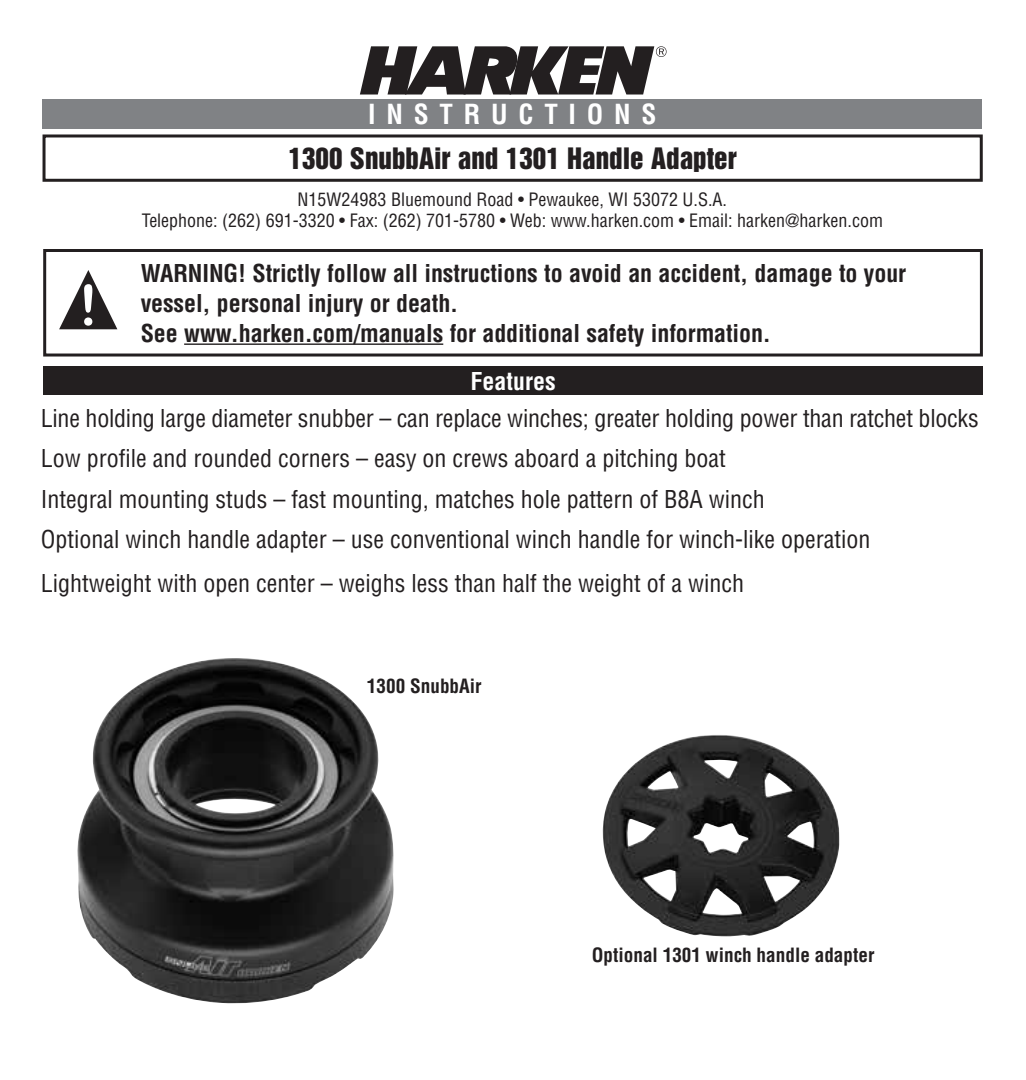
<style>
.page{position:relative;width:1026px;height:1080px;background:#fff}
.page>*{position:absolute;margin:0;border:0;box-sizing:border-box;transform-origin:0 0}
.t1{font:27px "Helvetica Inserat";color:#231f20}
.t2{font:700 condensed 27px "Helvetica";letter-spacing:.4em;color:#fff}
.t3{font:condensed 24px/40.5px "Helvetica";color:#231f20}
.t4{font:700 condensed 24px/30px "Helvetica";letter-spacing:-.005em;color:#231f20}
.t5{font:700 condensed 24px "Helvetica";color:#fff}
.t6{font:700 condensed 19.2px "Helvetica";color:#231f20}
.t7{font:condensed 18px/21px "Helvetica";color:#231f20;text-align:center}
</style>
<div class="page">
<svg style="left:360px;top:46px;width:307px;height:49px"></svg>
<div style="left:43px;top:99px;width:939px;height:29px;background:#808285"></div>
<div style="left:43px;top:134px;width:940px;height:48px;border:3px solid #231f20"></div>
<hr style="left:184px;top:343px;width:259px;height:2px;background:#231f20">
<div style="left:43px;top:249px;width:940px;height:108px;border:3px solid #231f20"></div>
<svg style="left:59px;top:270px;width:58px;height:59px"></svg>
<img style="left:77px;top:658px;width:317px;height:346px">
<img style="left:602px;top:735px;width:238px;height:202px">
<div style="left:43px;top:367px;width:940px;height:28px;background:#231f20"></div>
<p class="t2" style="left:368px;top:97px;width:290px">INSTRUCTIONS</p>
<p class="t1" style="left:289px;top:142px;width:450px">1300 SnubbAir and 1301 Handle Adapter</p>
<p class="t7" style="left:142px;top:189px;width:743px">N15W24983 Bluemound Road • Pewaukee, WI 53072 U.S.A.<br>Telephone: (262) 691-3320 • Fax: (262) 701-5780 • Web: www.harken.com • Email: harken@harken.com</p>
<p class="t4" style="left:141px;top:258px;width:767px">WARNING! Strictly follow all instructions to avoid an accident, damage to your vessel, personal injury or death.<br>See www.harken.com/manuals for additional safety information.</p>
<p class="t5" style="left:470px;top:367px;width:87px">Features</p>
<p class="t3" style="left:41px;top:397px;width:939px">Line holding large diameter snubber – can replace winches; greater holding power than ratchet blocks Low profile and rounded corners – easy on crews aboard a pitching boat<br>Integral mounting studs – fast mounting, matches hole pattern of B8A winch<br>Optional winch handle adapter – use conventional winch handle for winch-like operation</p>
<p class="t3" style="left:41px;top:562px;width:705px">Lightweight with open center – weighs less than half the weight of a winch</p>
<p class="t6" style="left:367px;top:674px;width:116px">1300 SnubbAir</p>
<p class="t6" style="left:592px;top:943px;width:284px">Optional 1301 winch handle adapter</p>
</div>
